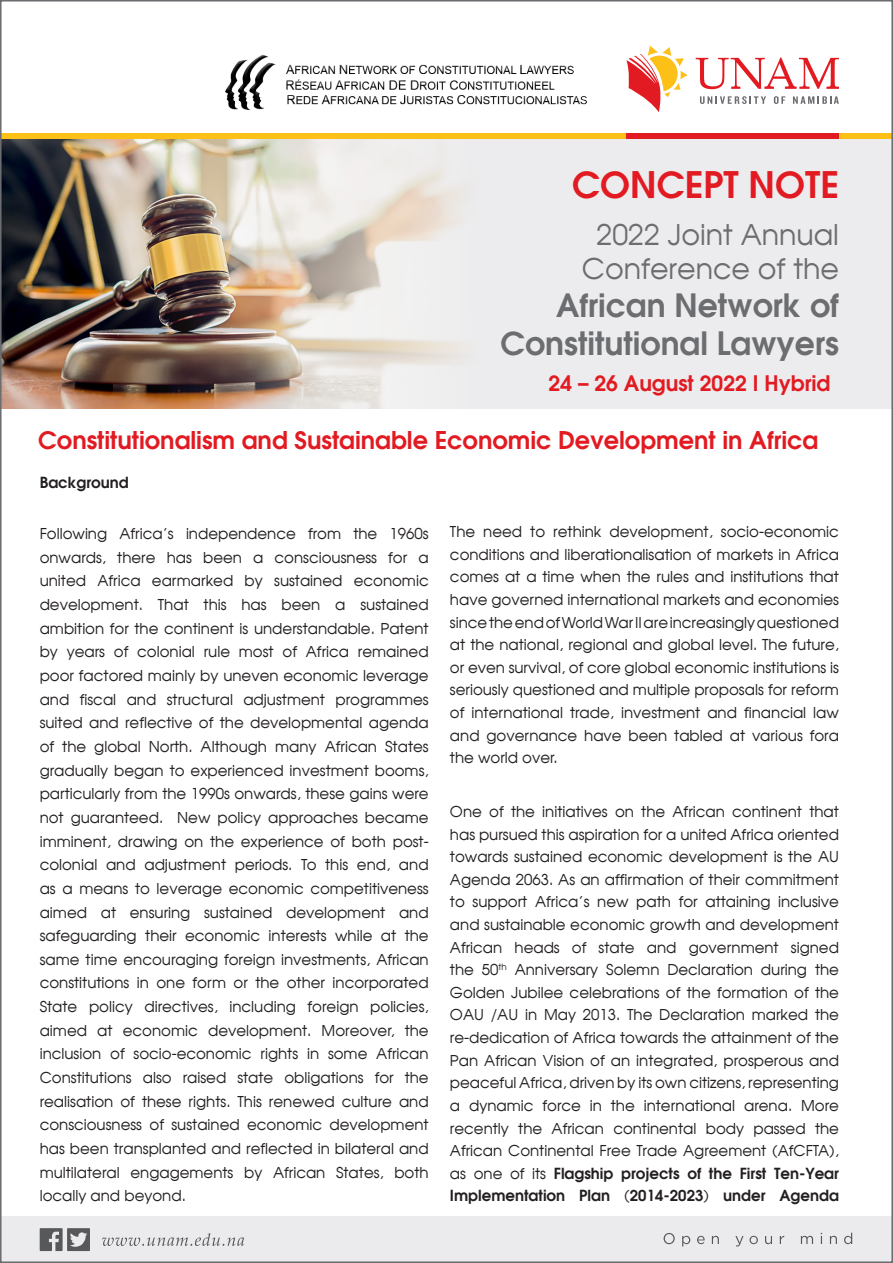
<style>
.page{position:relative;width:893px;height:1263px;background:#fff}
.page>*{position:absolute;margin:0;border:0;box-sizing:border-box;transform-origin:0 0}
.t1{font:700 35.85px "Avalon";color:#e21a21}
.t2{font:700 31.5px "Avalon";color:#6c6d70}
.t3{font:28.5px/34.2px "Avalon Plain";color:#6c6d70;text-align:center}
.t4{font:700 24px "Avalon";color:#e21a21}
.t5{font:700 21px "Avalon";color:#e21a21}
.t6{font:15px/23.7px "Avalon Plain";color:#231f20;text-align:justify}
.t7{font:700 15px "Avalon";color:#231f20}
.s1{font-family:"Avalon";font-weight:700}
</style>
<div class="page">
<div style="left:1px;top:136px;width:892px;height:273px;background:#ececee"></div>
<img style="left:3px;top:139px;width:459px;height:270px">
<svg style="left:626px;top:46px;width:62px;height:66px"></svg>
<svg style="left:696px;top:58px;width:143px;height:31px"></svg>
<svg style="left:700px;top:96px;width:66px;height:8px"></svg>
<svg style="left:774px;top:96px;width:11px;height:8px"></svg>
<svg style="left:793px;top:96px;width:46px;height:8px"></svg>
<div style="left:1px;top:1216px;width:892px;height:47px;background:#e6e7e9"></div>
<svg style="left:40px;top:1228px;width:50px;height:23px"></svg>
<svg style="left:102px;top:1233px;width:142px;height:13px"></svg>
<svg style="left:664px;top:1232px;width:188px;height:14px"></svg>
<div style="left:0;top:133px;width:893px;height:6px;background:#fdc017"></div>
<div style="left:626px;top:133px;width:213px;height:6px;background:#e21a21"></div>
<img style="left:225px;top:55px;width:362px;height:54px">
<p class="t1" style="left:572px;top:160px;width:268px">CONCEPT NOTE</p>
<p class="t3" style="left:582px;top:217px;width:258px">2022 Joint Annual<br>Conference of the</p>
<p class="t2" style="left:556px;top:284px;width:284px">African Network of</p>
<p class="t2" style="left:501px;top:322px;width:340px">Constitutional Lawyers</p>
<p class="t5" style="left:549px;top:369px;width:283px">24 – 26 August 2022 I Hybrid</p>
<p class="t4" style="left:38px;top:423px;width:782px">Constitutionalism and Sustainable Economic Development in Africa</p>
<p class="t7" style="left:40px;top:472px;width:91px">Background</p>
<p class="t6" style="left:40px;top:522px;width:391px">Following Africa’s independence from the 1960s onwards, there has been a consciousness for a united Africa earmarked by sustained economic development. That this has been a sustained ambition for the continent is understandable. Patent by years of colonial rule most of Africa remained poor factored mainly by uneven economic leverage and fiscal and structural adjustment programmes suited and reflective of the developmental agenda of the global North. Although many African States gradually began to experienced investment booms, particularly from the 1990s onwards, these gains were not guaranteed. New policy approaches became imminent, drawing on the experience of both post&shy;colonial and adjustment periods. To this end, and as a means to leverage economic competitiveness aimed at ensuring sustained development and safeguarding their economic interests while at the same time encouraging foreign investments, African constitutions in one form or the other incorporated State policy directives, including foreign policies, aimed at economic development. Moreover, the inclusion of socio-economic rights in some African Constitutions also raised state obligations for the realisation of these rights. This renewed culture and consciousness of sustained economic development has been transplanted and reflected in bilateral and multilateral engagements by African States, both locally and beyond.</p>
<p class="t6" style="left:450px;top:520px;width:391px;line-height:22.6px">The need to rethink development, socio-economic conditions and liberationalisation of markets in Africa comes at a time when the rules and institutions that have governed international markets and economies since the end of World War II are increasingly questioned at the national, regional and global level. The future, or even survival, of core global economic institutions is seriously questioned and multiple proposals for reform of international trade, investment and financial law and governance have been tabled at various fora the world over.</p>
<p class="t6" style="left:450px;top:800px;width:391px;line-height:22.6px">One of the initiatives on the African continent that has pursued this aspiration for a united Africa oriented towards sustained economic development is the AU Agenda 2063. As an affirmation of their commitment to support Africa’s new path for attaining inclusive and sustainable economic growth and development African heads of state and government signed the 50<sup>th</sup> Anniversary Solemn Declaration during the Golden Jubilee celebrations of the formation of the OAU /AU in May 2013. The Declaration marked the re-dedication of Africa towards the attainment of the Pan African Vision of an integrated, prosperous and peaceful Africa, driven by its own citizens, representing a dynamic force in the international arena. More recently the African continental body passed the African Continental Free Trade Agreement (AfCFTA), as one of its <span class="s1">Flagship projects of the First Ten-Year Implementation Plan (2014-2023) under Agenda</span></p>
</div>
